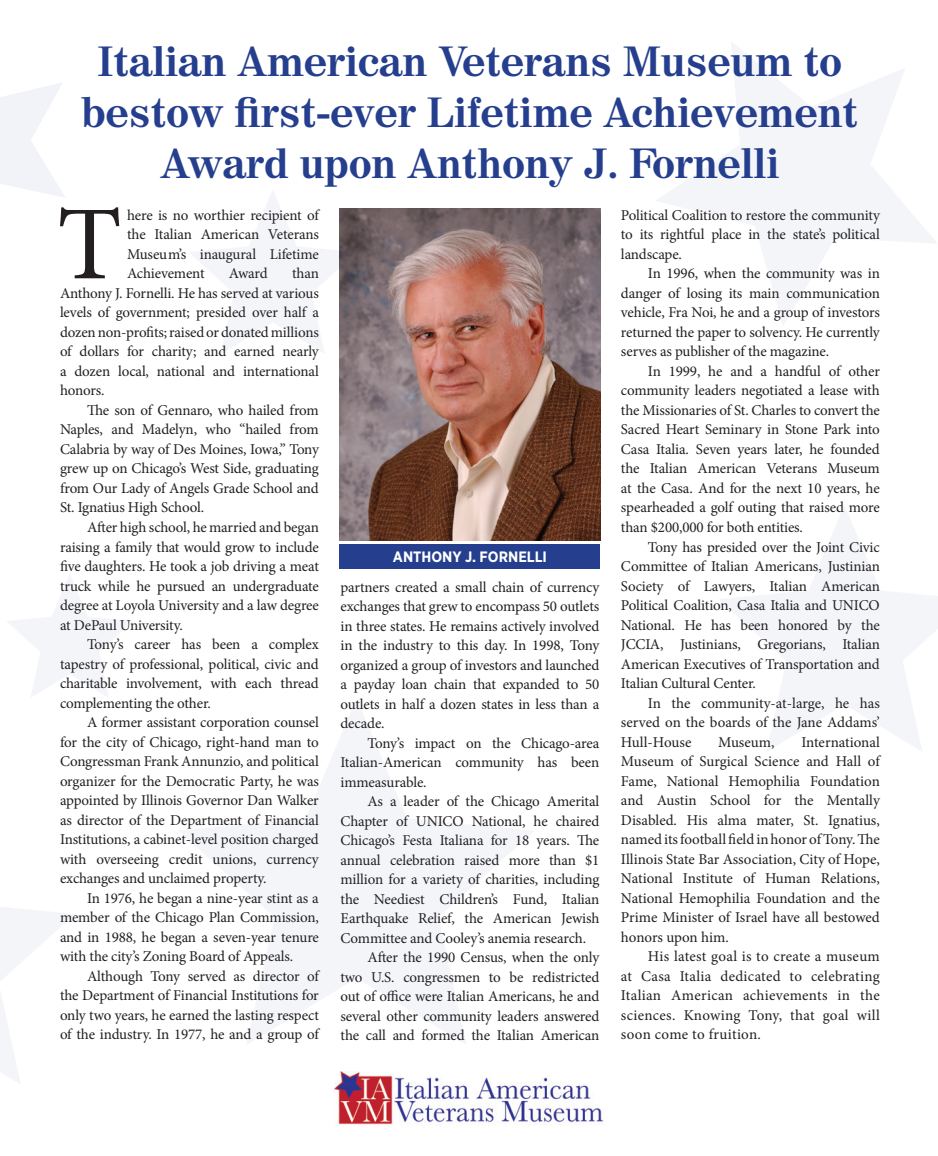
<style>
.page{position:relative;width:938px;height:1156px;background:#fff}
.page>*{position:absolute;margin:0;border:0;box-sizing:border-box;transform-origin:0 0}
.t1{font:105px "Minion Pro";color:#231f20}
.t2{font:700 42px/51px "Century 725 BT";color:#253f8e;text-align:center}
.t3{font:15px/19.5px "Minion Pro";letter-spacing:-.01em;color:#231f20;text-align:justify}
.t4{font:700 15px "Gotham Narrow";color:#fff}
</style>
<div class="page">
<img style="left:340px;top:208px;width:260px;height:332px">
<div style="left:340px;top:544px;width:260px;height:24px;background:#253f8e"></div>
<img style="left:335px;top:1071px;width:269px;height:54px">
<svg style="left:0;top:907px;width:74px;height:176px"></svg>
<svg style="left:720px;top:506px;width:218px;height:245px"></svg>
<svg style="left:190px;top:191px;width:167px;height:163px"></svg>
<svg style="left:8px;top:575px;width:124px;height:122px"></svg>
<svg style="left:180px;top:700px;width:353px;height:344px"></svg>
<svg style="left:0;top:83px;width:65px;height:114px"></svg>
<svg style="left:657px;top:42px;width:279px;height:282px"></svg>
<h2 class="t2" style="left:82px;top:35px;width:778px">Italian American Veterans Museum to bestow first-ever Lifetime Achievement<br>Award upon Anthony J. Fornelli</h2>
<h1 class="t1" style="left:57px;top:174px;width:66px">T</h1>
<p class="t3" style="left:127px;top:205px;width:193px">here is no worthier recipient of the Italian American Veterans Museum’s inaugural Lifetime Achievement</p>
<p class="t3" style="left:60px;top:264px;width:260px;text-indent:232px">than Anthony J. Fornelli. He has served at various levels of government; presided over half a dozen non-profits; raised or donated millions of dollars for charity; and earned nearly a dozen local, national and international honors.</p>
<p class="t3" style="left:60px;top:400px;width:260px;text-indent:27px">The son of Gennaro, who hailed from Naples, and Madelyn, who “hailed from Calabria by way of Des Moines, Iowa,” Tony grew up on Chicago’s West Side, graduating from Our Lady of Angels Grade School and St. Ignatius High School.</p>
<p class="t3" style="left:60px;top:517px;width:260px;text-indent:27px">After high school, he married and began raising a family that would grow to include five daughters. He took a job driving a meat truck while he pursued an undergraduate degree at Loyola University and a law degree at DePaul University.</p>
<p class="t3" style="left:60px;top:634px;width:260px;text-indent:27px">Tony’s career has been a complex tapestry of professional, political, civic and charitable involvement, with each thread complementing the other.</p>
<p class="t3" style="left:60px;top:712px;width:260px;text-indent:27px">A former assistant corporation counsel for the city of Chicago, right-hand man to Congressman Frank Annunzio, and political organizer for the Democratic Party, he was appointed by Illinois Governor Dan Walker as director of the Department of Financial Institutions, a cabinet-level position charged with overseeing credit unions, currency exchanges and unclaimed property.</p>
<p class="t3" style="left:60px;top:888px;width:260px;text-indent:27px">In 1976, he began a nine-year stint as a member of the Chicago Plan Commission, and in 1988, he began a seven-year tenure with the city’s Zoning Board of Appeals.</p>
<p class="t3" style="left:60px;top:966px;width:260px;text-indent:27px">Although Tony served as director of the Department of Financial Institutions for only two years, he earned the lasting respect of the industry. In 1977, he and a group of</p>
<p class="t3" style="left:229px;top:264px;width:40px">Award</p>
<p class="t4" style="left:393px;top:548px;width:156px">ANTHONY J. FORNELLI</p>
<p class="t3" style="left:340px;top:577px;width:260px">partners created a small chain of currency exchanges that grew to encompass 50 outlets in three states. He remains actively involved in the industry to this day. In 1998, Tony organized a group of investors and launched a payday loan chain that expanded to 50 outlets in half a dozen states in less than a decade.</p>
<p class="t3" style="left:340px;top:733px;width:260px;text-indent:27px">Tony’s impact on the Chicago-area Italian-American community has been immeasurable.</p>
<p class="t3" style="left:367px;top:791px;width:233px">As a leader of the Chicago Amerital</p>
<p class="t3" style="left:340px;top:811px;width:260px">Chapter of UNICO National, he chaired</p>
<p class="t3" style="left:340px;top:830px;width:260px">Chicago’s Festa Italiana for 18 years. The</p>
<p class="t3" style="left:340px;top:850px;width:260px">annual celebration raised more than $1</p>
<p class="t3" style="left:340px;top:869px;width:260px">million for a variety of charities, including</p>
<p class="t3" style="left:340px;top:889px;width:260px">the Neediest Children’s Fund, Italian</p>
<p class="t3" style="left:340px;top:908px;width:260px">Earthquake Relief, the American Jewish</p>
<p class="t3" style="left:340px;top:928px;width:247px">Committee and Cooley’s anemia research.</p>
<p class="t3" style="left:367px;top:947px;width:233px">After the 1990 Census, when the only</p>
<p class="t3" style="left:340px;top:967px;width:260px">two U.S. congressmen to be redistricted</p>
<p class="t3" style="left:340px;top:986px;width:260px">out of office were Italian Americans, he and</p>
<p class="t3" style="left:340px;top:1006px;width:260px">several other community leaders answered</p>
<p class="t3" style="left:340px;top:1025px;width:260px">the call and formed the Italian American</p>
<p class="t3" style="left:621px;top:205px;width:260px">Political Coalition to restore the community to its rightful place in the state’s political landscape.</p>
<p class="t3" style="left:621px;top:264px;width:260px;text-indent:27px">In 1996, when the community was in danger of losing its main communication vehicle, Fra Noi, he and a group of investors returned the paper to solvency. He currently serves as publisher of the magazine.</p>
<p class="t3" style="left:621px;top:361px;width:260px;text-indent:27px">In 1999, he and a handful of other community leaders negotiated a lease with the Missionaries of St. Charles to convert the Sacred Heart Seminary in Stone Park into Casa Italia. Seven years later, he founded the Italian American Veterans Museum at the Casa. And for the next 10 years, he spearheaded a golf outing that raised more than $200,000 for both entities.</p>
<p class="t3" style="left:621px;top:537px;width:260px;text-indent:27px">Tony has presided over the Joint Civic Committee of Italian Americans, Justinian Society of Lawyers, Italian American Political Coalition, Casa Italia and UNICO National. He has been honored by the JCCIA, Justinians, Gregorians, Italian American Executives of Transportation and Italian Cultural Center.</p>
<p class="t3" style="left:621px;top:693px;width:260px;text-indent:27px">In the community-at-large, he has served on the boards of the Jane Addams’ Hull-House</p>
<p class="t3" style="left:621px;top:732px;width:260px;text-indent:180px">International Museum of Surgical Science and Hall of Fame, National Hemophilia Foundation and Austin School for the Mentally Disabled. His alma mater, St. Ignatius, named its football field in honor of Tony. The Illinois State Bar Association, City of Hope, National Institute of Human Relations, National Hemophilia Foundation and the Prime Minister of Israel have all bestowed honors upon him.</p>
<p class="t3" style="left:621px;top:946px;width:260px;text-indent:27px">His latest goal is to create a museum at Casa Italia dedicated to celebrating Italian American achievements in the sciences. Knowing Tony, that goal will soon come to fruition.</p>
<p class="t3" style="left:718px;top:732px;width:58px">Museum,</p>
</div>
